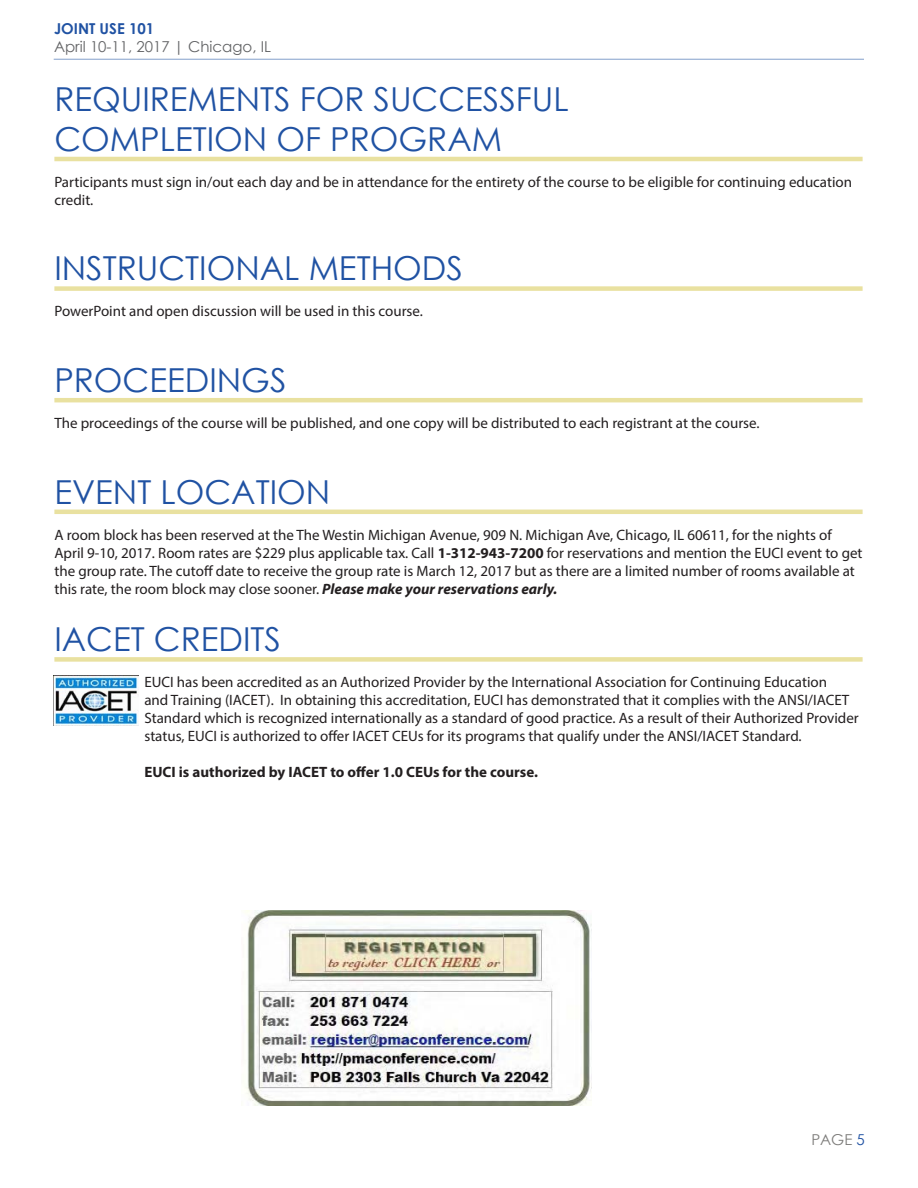
<style>
.page{position:relative;width:918px;height:1188px;background:#fff}
.page>*{position:absolute;margin:0;border:0;box-sizing:border-box;transform-origin:0 0}
.New_Header{font:33px/39.6px "Century Gothic";color:#2052a3}
.t1{font:15px/18px "Myriad Pro";color:#231f20}
.t2{font:700 15px "Myriad Pro";color:#231f20}
.t3{font:15px "Century Gothic";color:#626365}
.t4{font:700 15px "Century Gothic";color:#2052a3}
.t5{font:15px "Century Gothic";color:#7d7c7a}
.s1{font-weight:700}
.s2{font-weight:700;font-style:italic}
.s3{color:#2052a3}
</style>
<div class="page">
<hr style="left:54px;top:59px;width:810px;height:1px;background:#2052a3">
<hr style="left:54px;top:157px;width:809px;height:4px;background:#e9e1a0">
<div style="left:54px;top:286px;width:809px;height:5px;background:#e9e1a0"></div>
<hr style="left:54px;top:398px;width:809px;height:4px;background:#e9e1a0">
<hr style="left:54px;top:510px;width:809px;height:4px;background:#e9e1a0">
<div style="left:54px;top:657px;width:809px;height:5px;background:#e9e1a0"></div>
<img style="left:54px;top:675px;width:85px;height:51px">
<img style="left:245px;top:911px;width:346px;height:194px">
<p class="t4" style="left:54px;top:17px;width:102px">JOINT USE 101</p>
<p class="t3" style="left:54px;top:36px;width:219px">April 10-11, 2017 | Chicago, IL</p>
<p class="New_Header" style="left:54px;top:79px;width:516px">REQUIREMENTS FOR SUCCESSFUL<br>COMPLETION OF PROGRAM</p>
<p class="t1" style="left:54px;top:172px;width:799px">Participants must sign in/out each day and be in attendance for the entirety of the course to be eligible for continuing education credit.</p>
<p class="New_Header" style="left:54px;top:248px;width:410px">INSTRUCTIONAL METHODS</p>
<p class="t1" style="left:54px;top:302px;width:370px">PowerPoint and open discussion will be used in this course.</p>
<p class="New_Header" style="left:54px;top:360px;width:234px">PROCEEDINGS</p>
<p class="t1" style="left:54px;top:414px;width:707px">The proceedings of the course will be published, and one copy will be distributed to each registrant at the course.</p>
<p class="New_Header" style="left:54px;top:471px;width:277px">EVENT LOCATION</p>
<p class="t1" style="left:54px;top:525px;width:810px">A room block has been reserved at the The Westin Michigan Avenue, 909 N. Michigan Ave, Chicago, IL 60611, for the nights of April 9-10, 2017. Room rates are $229 plus applicable tax. Call <span class="s1">1-312-943-7200</span> for reservations and mention the EUCI event to get the group rate. The cutoff date to receive the group rate is March 12, 2017 but as there are a limited number of rooms available at this rate, the room block may close sooner. <span class="s2">Please make your reservations early.</span></p>
<p class="New_Header" style="left:54px;top:619px;width:228px">IACET CREDITS</p>
<p class="t1" style="left:144px;top:673px;width:716px">EUCI has been accredited as an Authorized Provider by the International Association for Continuing Education<br>and Training (IACET). In obtaining this accreditation, EUCI has demonstrated that it complies with the ANSI/IACET Standard which is recognized internationally as a standard of good practice. As a result of their Authorized Provider status, EUCI is authorized to offer IACET CEUs for its programs that qualify under the ANSI/IACET Standard.</p>
<p class="t2" style="left:144px;top:762px;width:395px">EUCI is authorized by IACET to offer 1.0 CEUs for the course.</p>
<p class="t5" style="left:811px;top:1129px;width:55px">PAGE <span class="s3">5</span></p>
</div>
